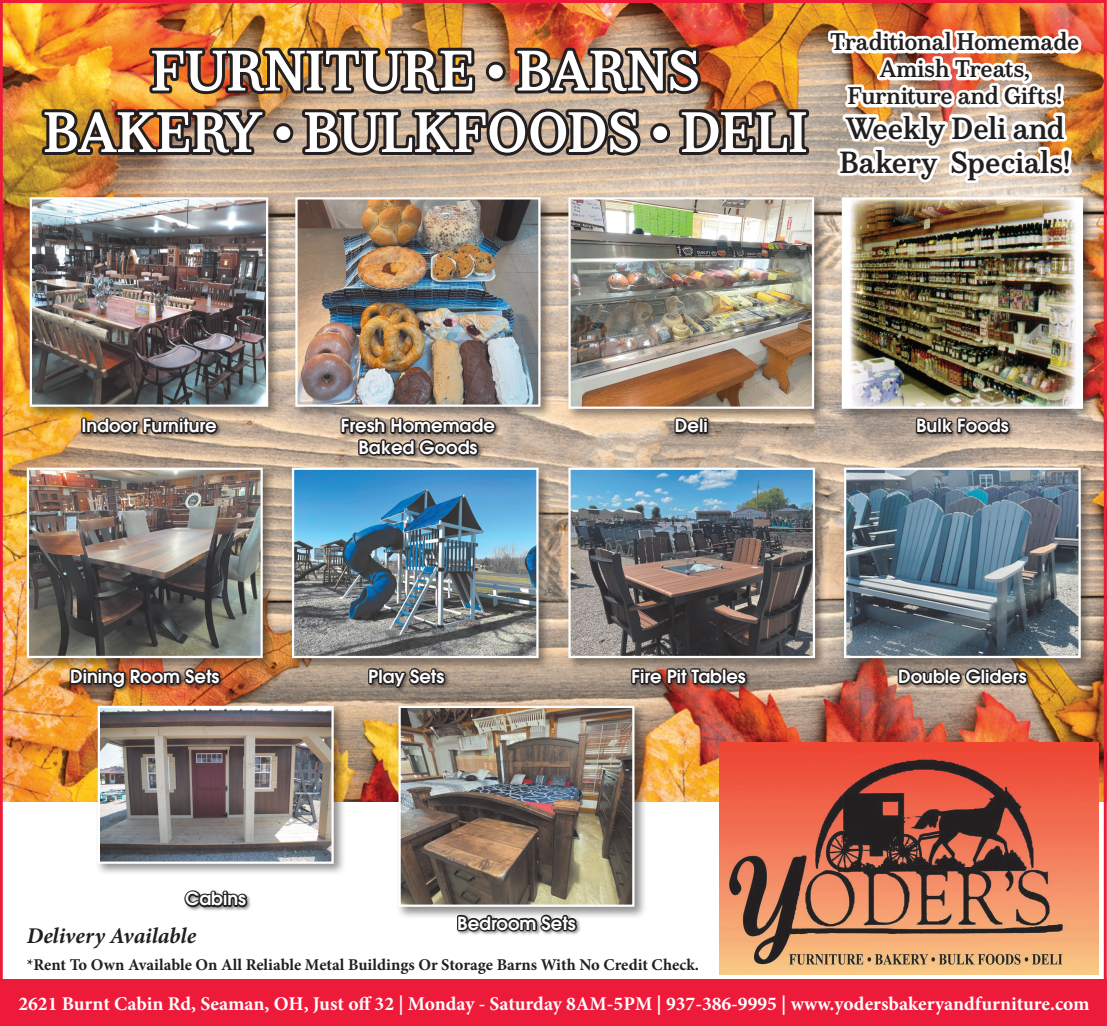
<style>
.page{position:relative;width:1107px;height:1026px;background:#fff}
.page>*{position:absolute;margin:0;border:0;box-sizing:border-box;transform-origin:0 0}
.t1{font:700 52.95px/61.5px "Durant";color:#fff;text-align:center}
.t2{font:700 28.5px/34.2px "Durant";color:#231f20}
.t3{font:700 22.5px/27px "Durant";color:#231f20;text-align:center}
.t4{font:italic 700 22.5px "Minion Pro";color:#231f20}
.t5{font:700 19.5px "Minion Pro";color:#fff}
.t6{font:600 18px "Avant Garde";color:#fff}
.t7{font:700 16.5px "Minion Pro";color:#231f20}
</style>
<div class="page">
<img style="left:4px;top:4px;width:1099px;height:798px">
<div style="left:0;top:979px;width:1107px;height:47px;background:#ed1a3a"></div>
<div style="left:95px;top:703px;width:251px;height:173px;background:#231f20;opacity:.5"></div>
<img style="left:101px;top:709px;width:230px;height:152px">
<div style="left:98px;top:706px;width:236px;height:158px;border:2px solid #fff"></div>
<div style="left:24px;top:465px;width:251px;height:205px;background:#231f20;opacity:.5"></div>
<img style="left:30px;top:471px;width:230px;height:184px">
<div style="left:27px;top:468px;width:236px;height:190px;border:2px solid #fff"></div>
<div style="left:396px;top:703px;width:251px;height:216px;background:#231f20;opacity:.5"></div>
<img style="left:402px;top:709px;width:229px;height:195px">
<div style="left:399px;top:706px;width:235px;height:201px;border:2px solid #fff"></div>
<div style="left:839px;top:194px;width:257px;height:227px;background:#231f20;opacity:.5"></div>
<img style="left:845px;top:332px;width:235px;height:74px">
<div style="left:842px;top:197px;width:241px;height:212px;border:2px solid #fff"></div>
<div style="left:841px;top:465px;width:252px;height:205px;background:#231f20;opacity:.5"></div>
<img style="left:847px;top:471px;width:231px;height:184px">
<div style="left:844px;top:468px;width:237px;height:190px;border:2px solid #fff"></div>
<img style="left:825px;top:4px;width:261px;height:328px">
<div style="left:566px;top:194px;width:261px;height:227px;background:#231f20;opacity:.5"></div>
<img style="left:571px;top:305px;width:240px;height:101px">
<div style="left:568px;top:197px;width:246px;height:212px;border:2px solid #fff"></div>
<div style="left:293px;top:194px;width:260px;height:225px;background:#231f20;opacity:.5"></div>
<img style="left:298px;top:305px;width:240px;height:99px">
<div style="left:295px;top:197px;width:246px;height:210px;border:2px solid #fff"></div>
<div style="left:27px;top:194px;width:254px;height:225px;background:#231f20;opacity:.5"></div>
<img style="left:33px;top:200px;width:232px;height:204px">
<div style="left:30px;top:197px;width:238px;height:210px;border:2px solid #fff"></div>
<div style="left:566px;top:465px;width:262px;height:205px;background:#231f20;opacity:.5"></div>
<img style="left:571px;top:471px;width:241px;height:184px">
<div style="left:568px;top:468px;width:247px;height:190px;border:2px solid #fff"></div>
<div style="left:289px;top:465px;width:262px;height:205px;background:#231f20;opacity:.5"></div>
<img style="left:295px;top:471px;width:241px;height:184px">
<div style="left:292px;top:468px;width:247px;height:190px;border:2px solid #fff"></div>
<div style="left:183px;top:889px;width:69px;height:23px;background:#231f20;opacity:.5"></div>
<svg style="left:183px;top:889px;width:66px;height:21px"></svg>
<div style="left:69px;top:667px;width:157px;height:26px;background:#231f20;opacity:.5"></div>
<img style="left:68px;top:666px;width:154px;height:24px">
<div style="left:456px;top:914px;width:126px;height:22px;background:#231f20;opacity:.5"></div>
<svg style="left:456px;top:912px;width:122px;height:22px"></svg>
<div style="left:915px;top:416px;width:100px;height:23px;background:#231f20;opacity:.5"></div>
<svg style="left:914px;top:415px;width:97px;height:22px"></svg>
<div style="left:897px;top:667px;width:135px;height:22px;background:#231f20;opacity:.5"></div>
<svg style="left:896px;top:666px;width:133px;height:21px"></svg>
<div style="left:673px;top:416px;width:40px;height:23px;background:#231f20;opacity:.5"></div>
<svg style="left:673px;top:416px;width:35px;height:20px"></svg>
<div style="left:339px;top:416px;width:161px;height:44px;background:#231f20;opacity:.5"></div>
<svg style="left:339px;top:416px;width:159px;height:43px"></svg>
<div style="left:80px;top:416px;width:142px;height:23px;background:#231f20;opacity:.5"></div>
<div style="left:81px;top:418px;width:6px;height:16px;border:3px solid #231f20"></div>
<svg style="left:84px;top:416px;width:136px;height:20px"></svg>
<div style="left:367px;top:667px;width:83px;height:25px;background:#231f20;opacity:.5"></div>
<svg style="left:367px;top:667px;width:80px;height:23px"></svg>
<div style="left:630px;top:667px;width:122px;height:22px;background:#231f20;opacity:.5"></div>
<svg style="left:630px;top:667px;width:119px;height:20px"></svg>
<img style="left:38px;top:0;width:775px;height:305px">
<img style="left:720px;top:742px;width:379px;height:232px">
<h1 class="t1" style="left:44px;top:41px;width:765px">FURNITURE • BARNS<br>BAKERY • BULKFOODS • DELI</h1>
<p class="t3" style="left:830px;top:29px;width:250px">Traditional Homemade<br>Amish Treats,<br>Furniture and Gifts!</p>
<h2 class="t2" style="left:840px;top:112px;width:232px">Weekly Deli and<br>Bakery Specials!</h2>
<p class="t6" style="left:81px;top:414px;width:137px">Indoor Furniture</p>
<p class="t6" style="left:70px;top:665px;width:151px">Dining Room Sets</p>
<p class="t6" style="left:185px;top:887px;width:62px">Cabins</p>
<p class="t4" style="left:27px;top:920px;width:171px">Delivery Available</p>
<p class="t6" style="left:341px;top:414px;width:155px">Fresh Homemade</p>
<p class="t6" style="left:675px;top:414px;width:34px">Deli</p>
<p class="t6" style="left:358px;top:436px;width:121px">Baked Goods</p>
<p class="t6" style="left:368px;top:665px;width:77px">Play Sets</p>
<p class="t6" style="left:632px;top:665px;width:116px">Fire Pit Tables</p>
<p class="t6" style="left:457px;top:911px;width:120px">Bedroom Sets</p>
<p class="t7" style="left:27px;top:954px;width:674px">*Rent To Own Available On All Reliable Metal Buildings Or Storage Barns With No Credit Check.</p>
<p class="t6" style="left:916px;top:414px;width:94px">Bulk Foods</p>
<p class="t6" style="left:898px;top:665px;width:130px">Double Gliders</p>
<p class="t5" style="left:18px;top:990px;width:1073px">2621 Burnt Cabin Rd, Seaman, OH, Just off 32 | Monday - Saturday 8AM-5PM | 937-386-9995 | www.yodersbakeryandfurniture.com</p>
</div>
